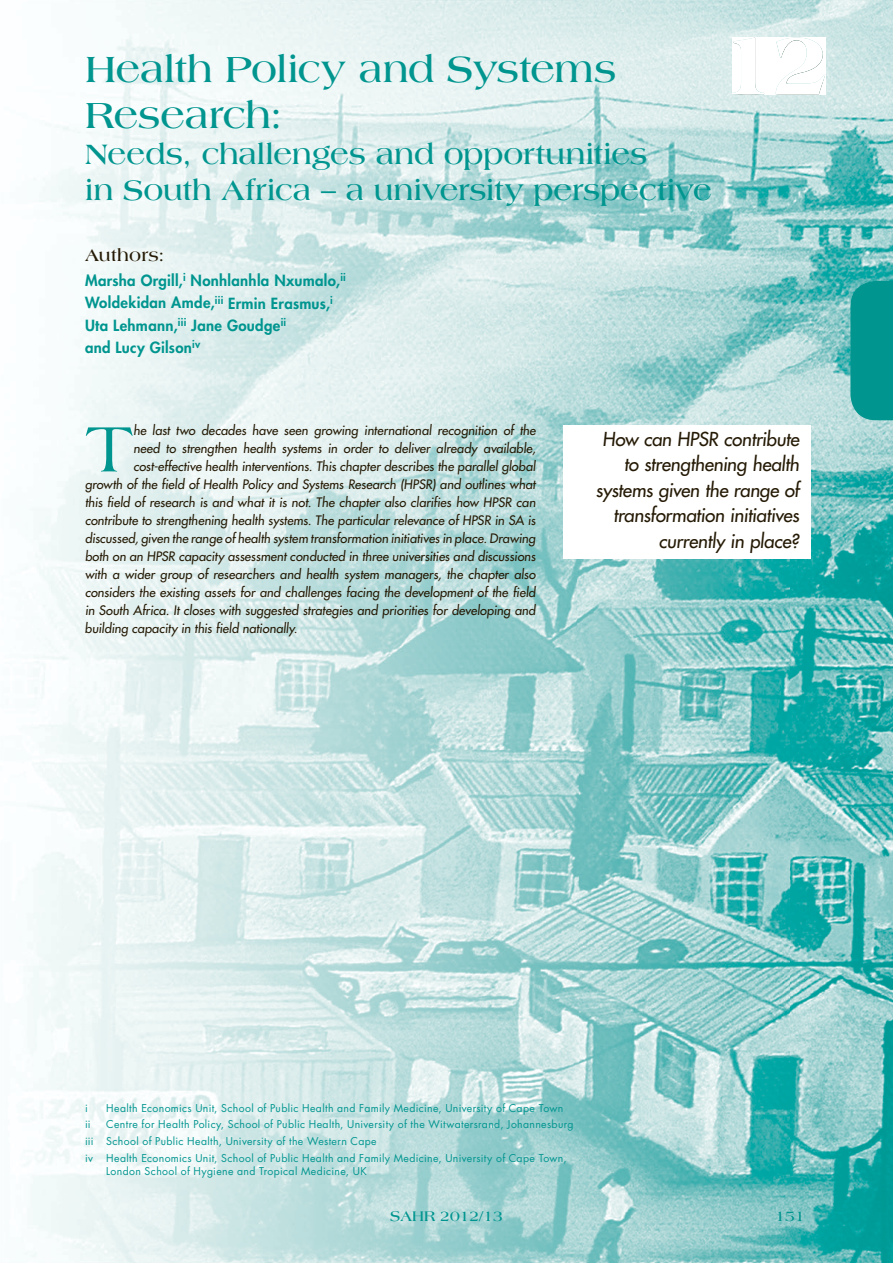
<style>
.page{position:relative;width:893px;height:1263px;background:#fff}
.page>*{position:absolute;margin:0;border:0;box-sizing:border-box;transform-origin:0 0}
.t1{font:68.7px "Americana";color:#00958f}
.t2{font:700 39px/46.8px "Americana";letter-spacing:-.005em;color:#00958f}
.t3{font:700 30px/36px "Americana";letter-spacing:-.005em;color:#00958f}
.t4{font:18.75px/25.5px "Futura";color:#251a05;text-align:right}
.t5{font:700 18px "Americana";letter-spacing:.01em;color:#251a05}
.t6{font:800 15px/22.2px "Futura";letter-spacing:.02em;color:#00958f}
.t7{font:700 15px "Americana";color:#00958f}
.t8{font:12.75px "Futura";color:#251a05}
.t9{font:10.5px/16.8px "Futura";letter-spacing:.035em;color:#00958f}
</style>
<div class="page">
<img style="left:23px;top:0;width:554px;height:736px">
<img style="left:577px;top:0;width:316px;height:473px">
<img style="left:789px;top:473px;width:104px;height:790px">
<img style="left:577px;top:559px;width:212px;height:704px">
<img style="left:23px;top:736px;width:556px;height:527px">
<div style="left:850px;top:281px;width:43px;height:139px;background:#00958f"></div>
<img style="left:732px;top:38px;width:93px;height:57px">
<img style="left:563px;top:425px;width:247px;height:133px">
<h2 class="t2" style="left:85px;top:45px;width:533px">Health Policy and Systems<br>Research:</h2>
<h3 class="t3" style="left:85px;top:136px;width:628px">Needs, challenges and opportunities<br>in South Africa – a university perspective</h3>
<h3 class="t5" style="left:85px;top:245px;width:81px">Authors:</h3>
<p class="t6" style="left:85px;top:269px;width:262px">Marsha Orgill,<sup>i</sup> Nonhlanhla Nxumalo,<sup>ii<br></sup>Woldekidan Amde,<sup>iii</sup> Ermin Erasmus,<sup>i<br></sup>Uta Lehmann,<sup>iii</sup> Jane Goudge<sup>ii<br></sup>and Lucy Gilson<sup>iv</sup></p>
<h1 class="t1" style="left:85px;top:411px;width:50px">T</h1>
<p class="t8" style="left:133px;top:422px;width:406px">he last two decades have seen growing international recognition of the</p>
<p class="t8" style="left:133px;top:440px;width:406px">need to strengthen health systems in order to deliver already available,</p>
<p class="t8" style="left:133px;top:458px;width:406px">cost-effective health interventions. This chapter describes the parallel global</p>
<p class="t8" style="left:85px;top:476px;width:454px">growth of the field of Health Policy and Systems Research (HPSR) and outlines what</p>
<p class="t8" style="left:85px;top:494px;width:454px">this field of research is and what it is not. The chapter also clarifies how HPSR can</p>
<p class="t8" style="left:85px;top:512px;width:454px">contribute to strengthening health systems. The particular relevance of HPSR in SA is</p>
<p class="t8" style="left:85px;top:530px;width:454px">discussed, given the range of health system transformation initiatives in place. Drawing</p>
<p class="t8" style="left:85px;top:548px;width:454px">both on an HPSR capacity assessment conducted in three universities and discussions</p>
<p class="t8" style="left:85px;top:566px;width:454px">with a wider group of researchers and health system managers, the chapter also</p>
<p class="t8" style="left:85px;top:584px;width:454px">considers the existing assets for and challenges facing the development of the field</p>
<p class="t8" style="left:85px;top:602px;width:454px">in South Africa. It closes with suggested strategies and priorities for developing and</p>
<p class="t8" style="left:85px;top:620px;width:216px">building capacity in this field nationally.</p>
<h3 class="t4" style="left:596px;top:426px;width:208px">How can HPSR contribute to strengthening health systems given the range of transformation initiatives currently in place?</h3>
<p class="t9" style="left:85px;top:1099px;width:4px">i</p>
<p class="t9" style="left:106px;top:1099px;width:459px">Health Economics Unit, School of Public Health and Family Medicine, University of Cape Town</p>
<p class="t9" style="left:85px;top:1116px;width:7px">ii</p>
<p class="t9" style="left:85px;top:1116px;width:490px;text-indent:21px">Centre for Health Policy, School of Public Health, University of the Witwatersrand, Johannesburg iii School of Public Health, University of the Western Cape<br>iv</p>
<p class="t9" style="left:106px;top:1152px;width:462px;line-height:12.6px">Health Economics Unit, School of Public Health and Family Medicine, University of Cape Town,<br>London School of Hygiene and Tropical Medicine, UK</p>
<p class="t7" style="left:390px;top:1207px;width:114px">SAHR 2012/13</p>
<p class="t7" style="left:776px;top:1207px;width:31px">151</p>
</div>
